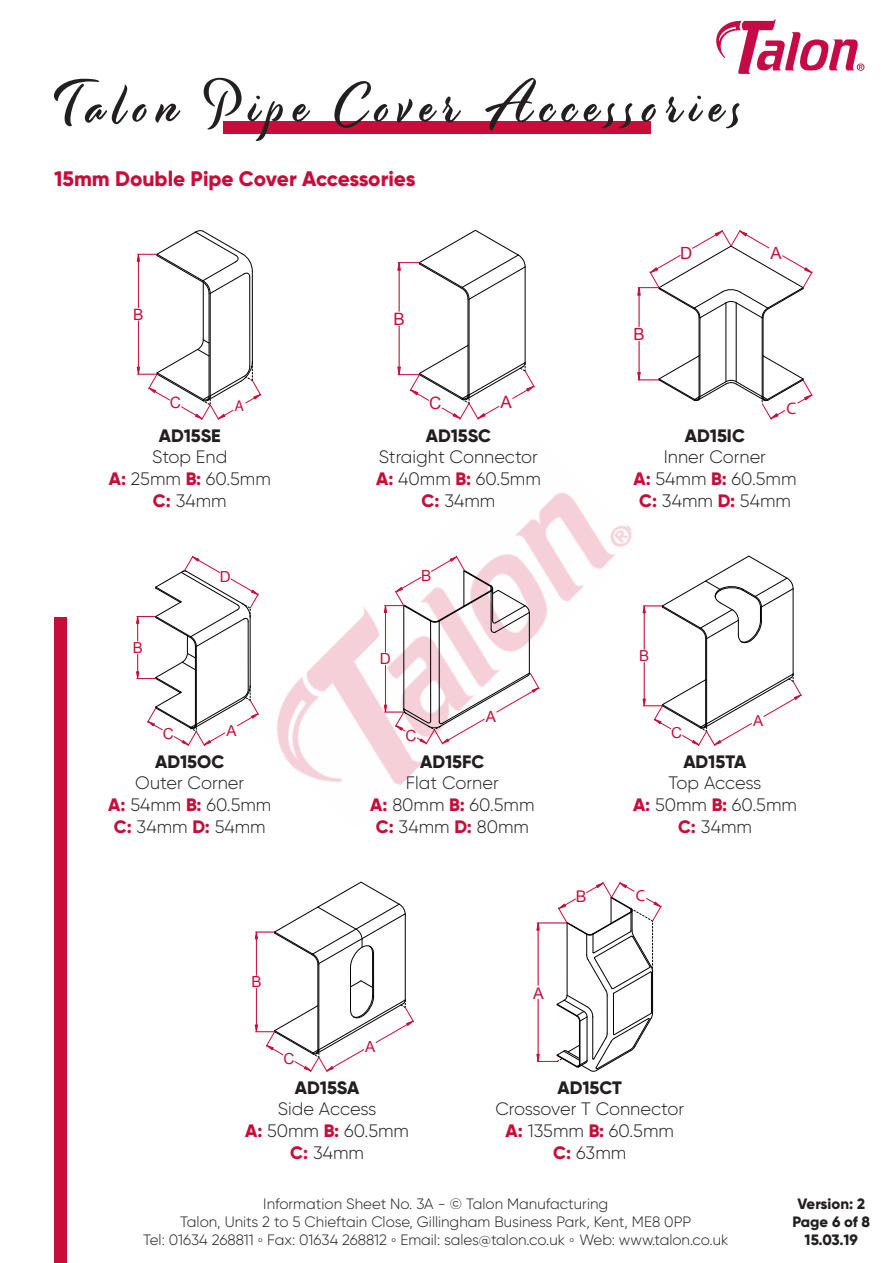
<style>
.page{position:relative;width:893px;height:1263px;background:#fff}
.page>*{position:absolute;margin:0;border:0;box-sizing:border-box;transform-origin:0 0}
.t1{font:52.5px "Modish";letter-spacing:.15em;color:#231f20}
.t2{font:800 21px "Gilroy";color:#c80d3a}
.t3{font:300 18px/21.6px "Gilroy";color:#231f20;text-align:center}
.t4{font:800 18px "Gilroy";color:#231f20}
.t5{font:17.1px "Arial";color:#c80d3a}
.t6{font:16.8px "Arial";color:#c80d3a}
.t7{font:16.8px "Myriad Pro";color:#c80d3a}
.t8{font:16.05px "Arial";color:#c80d3a}
.t9{font:16.05px "Myriad Pro";color:#c80d3a}
.t10{font:15.6px "Arial";color:#c80d3a}
.t11{font:15.6px "Myriad Pro";color:#c80d3a}
.t12{font:15.3px "Arial";color:#c80d3a}
.t13{font:15.15px "Arial";color:#c80d3a}
.t14{font:300 15px/18px "Gilroy";color:#231f20;text-align:center}
.t15{font:800 15px/18px "Gilroy";color:#231f20;text-align:center}
.s1{font-weight:800;color:#c80d3a}
.s2{font-family:"Verdana";font-weight:700}
</style>
<div class="page">
<img style="left:277px;top:492px;width:355px;height:294px">
<div style="left:223px;top:121px;width:428px;height:12px;background:#c80d3a"></div>
<div style="left:54px;top:618px;width:12px;height:645px;background:#c80d3a"></div>
<svg style="left:136px;top:555px;width:123px;height:191px"></svg>
<hr style="left:430px;top:621px;width:1px;height:99px;background:#000">
<hr style="left:439px;top:621px;width:1px;height:100px;background:#000">
<hr style="left:403px;top:606px;width:1px;height:103px;background:#000">
<hr style="left:529px;top:613px;width:1px;height:60px;background:#000">
<hr style="left:385px;top:665px;width:1px;height:40px;background:#c80d3a">
<hr style="left:385px;top:612px;width:1px;height:40px;background:#c80d3a">
<svg style="left:383px;top:554px;width:147px;height:79px"></svg>
<svg style="left:383px;top:672px;width:160px;height:74px"></svg>
<hr style="left:706px;top:639px;width:1px;height:85px;background:#000">
<hr style="left:705px;top:638px;width:1px;height:42px;background:#000">
<hr style="left:793px;top:589px;width:1px;height:85px;background:#000">
<hr style="left:644px;top:613px;width:1px;height:36px;background:#c80d3a">
<hr style="left:644px;top:662px;width:1px;height:37px;background:#c80d3a">
<svg style="left:642px;top:555px;width:152px;height:89px"></svg>
<svg style="left:642px;top:673px;width:160px;height:73px"></svg>
<hr style="left:762px;top:318px;width:1px;height:79px;background:#000">
<hr style="left:700px;top:318px;width:1px;height:79px;background:#000">
<hr style="left:736px;top:303px;width:1px;height:79px;background:#000">
<hr style="left:726px;top:303px;width:1px;height:79px;background:#000">
<hr style="left:763px;top:318px;width:1px;height:38px;background:#000">
<hr style="left:699px;top:318px;width:1px;height:38px;background:#000">
<hr style="left:639px;top:295px;width:1px;height:32px;background:#c80d3a">
<hr style="left:639px;top:341px;width:1px;height:31px;background:#c80d3a">
<svg style="left:637px;top:229px;width:176px;height:90px"></svg>
<svg style="left:637px;top:355px;width:176px;height:65px"></svg>
<hr style="left:469px;top:299px;width:1px;height:96px;background:#000">
<hr style="left:467px;top:299px;width:1px;height:46px;background:#000">
<hr style="left:525px;top:267px;width:1px;height:96px;background:#000">
<hr style="left:399px;top:326px;width:1px;height:41px;background:#c80d3a">
<hr style="left:399px;top:270px;width:1px;height:41px;background:#c80d3a">
<svg style="left:397px;top:229px;width:129px;height:71px"></svg>
<svg style="left:397px;top:344px;width:138px;height:76px"></svg>
<hr style="left:209px;top:293px;width:1px;height:103px;background:#000">
<hr style="left:210px;top:293px;width:1px;height:103px;background:#000">
<hr style="left:249px;top:277px;width:1px;height:90px;background:#000">
<hr style="left:252px;top:271px;width:1px;height:91px;background:#000">
<hr style="left:203px;top:282px;width:1px;height:58px;background:#000">
<hr style="left:138px;top:321px;width:1px;height:46px;background:#c80d3a">
<hr style="left:138px;top:261px;width:1px;height:46px;background:#c80d3a">
<svg style="left:136px;top:230px;width:117px;height:64px"></svg>
<svg style="left:136px;top:339px;width:126px;height:81px"></svg>
<svg style="left:254px;top:881px;width:160px;height:191px"></svg>
<svg style="left:536px;top:881px;width:126px;height:191px"></svg>
<svg style="left:716px;top:19px;width:148px;height:55px"></svg>
<h1 class="t1" style="left:54px;top:72px;width:690px">Talon Pipe Cover Accessories</h1>
<p class="t2" style="left:54px;top:166px;width:363px">15mm Double Pipe Cover Accessories</p>
<p class="t10" style="left:133px;top:304px;width:12px">B</p>
<p class="t5" style="left:393px;top:307px;width:13px">B</p>
<p class="t10" style="left:170px;top:392px;width:13px">C</p>
<p class="t5" style="left:429px;top:392px;width:14px">C</p>
<p class="t5" style="left:501px;top:390px;width:13px">A</p>
<p class="t11" style="left:235px;top:396px;width:11px">A</p>
<p class="t4" style="left:159px;top:424px;width:63px">AD15SE</p>
<p class="t3" style="left:109px;top:446px;width:164px">Stop End<br><span class="s1">A:</span> 25mm <span class="s1">B:</span> 60.5mm<br><span class="s1">C:</span> 34mm</p>
<p class="t4" style="left:426px;top:424px;width:67px">AD15SC</p>
<p class="t3" style="left:376px;top:446px;width:166px">Straight Connector<br><span class="s1">A:</span> 40mm <span class="s1">B:</span> 60.5mm<br><span class="s1">C:</span> 34mm</p>
<p class="t13" style="left:220px;top:567px;width:12px">D</p>
<p class="t12" style="left:421px;top:565px;width:12px">B</p>
<p class="t13" style="left:133px;top:638px;width:12px">B</p>
<p class="t12" style="left:380px;top:649px;width:13px">D</p>
<p class="t12" style="left:486px;top:706px;width:12px">A</p>
<p class="t13" style="left:163px;top:724px;width:12px">C</p>
<p class="t13" style="left:226px;top:720px;width:12px">A</p>
<p class="t12" style="left:406px;top:725px;width:13px">C</p>
<p class="t4" style="left:155px;top:750px;width:71px">AD15OC</p>
<p class="t3" style="left:108px;top:772px;width:164px">Outer Corner<br><span class="s1">A:</span> 54mm <span class="s1">B:</span> 60.5mm<br><span class="s1">C:</span> 34mm <span class="s1">D:</span> 54mm</p>
<p class="t4" style="left:420px;top:750px;width:66px">AD15FC</p>
<p class="t3" style="left:370px;top:772px;width:166px">Flat Corner<br><span class="s1">A:</span> 80mm <span class="s1">B:</span> 60.5mm<br><span class="s1">C:</span> 34mm <span class="s1">D:</span> 80mm</p>
<p class="t12" style="left:251px;top:972px;width:12px">B</p>
<p class="t8" style="left:533px;top:983px;width:12px">A</p>
<p class="t12" style="left:283px;top:1049px;width:13px">C</p>
<p class="t12" style="left:365px;top:1037px;width:12px">A</p>
<p class="t6" style="left:633px;top:323px;width:13px">B</p>
<p class="t6" style="left:680px;top:242px;width:14px">D</p>
<p class="t6" style="left:771px;top:242px;width:13px">A</p>
<p class="t7" style="left:786px;top:398px;width:11px">C</p>
<p class="t4" style="left:685px;top:424px;width:61px">AD15IC</p>
<p class="t3" style="left:633px;top:446px;width:164px">Inner Corner<br><span class="s1">A:</span> 54mm <span class="s1">B:</span> 60.5mm<br><span class="s1">C:</span> 34mm <span class="s1">D:</span> 54mm</p>
<p class="t13" style="left:639px;top:646px;width:12px">B</p>
<p class="t13" style="left:671px;top:723px;width:12px">C</p>
<p class="t13" style="left:753px;top:711px;width:12px">A</p>
<p class="t4" style="left:683px;top:750px;width:65px">AD15TA</p>
<p class="t3" style="left:633px;top:772px;width:165px">Top Access<br><span class="s1">A:</span> 50mm <span class="s1">B:</span> 60.5mm<br><span class="s1">C:</span> 34mm</p>
<p class="t8" style="left:576px;top:886px;width:12px">B</p>
<p class="t9" style="left:636px;top:886px;width:11px">C</p>
<p class="t4" style="left:295px;top:1076px;width:66px">AD15SA</p>
<p class="t3" style="left:245px;top:1098px;width:165px">Side Access<br><span class="s1">A:</span> 50mm <span class="s1">B:</span> 60.5mm<br><span class="s1">C:</span> 34mm</p>
<p class="t4" style="left:557px;top:1076px;width:66px">AD15CT</p>
<p class="t3" style="left:495px;top:1098px;width:190px">Crossover T Connector<br><span class="s1">A:</span> 135mm <span class="s1">B:</span> 60.5mm<br><span class="s1">C:</span> 63mm</p>
<p class="t14" style="left:143px;top:1195px;width:587px">Information Sheet No. 3A - © Talon Manufacturing<br>Talon, Units 2 to 5 Chieftain Close, Gillingham Business Park, Kent, ME8 0PP<br>Tel: 01634 268811 <span class="s2">◦</span> Fax: 01634 268812 <span class="s2">◦</span> Email: sales@talon.co.uk <span class="s2">◦</span> Web: www.talon.co.uk</p>
<p class="t15" style="left:792px;top:1195px;width:79px">Version: 2<br>Page 6 of 8<br>15.03.19</p>
</div>
